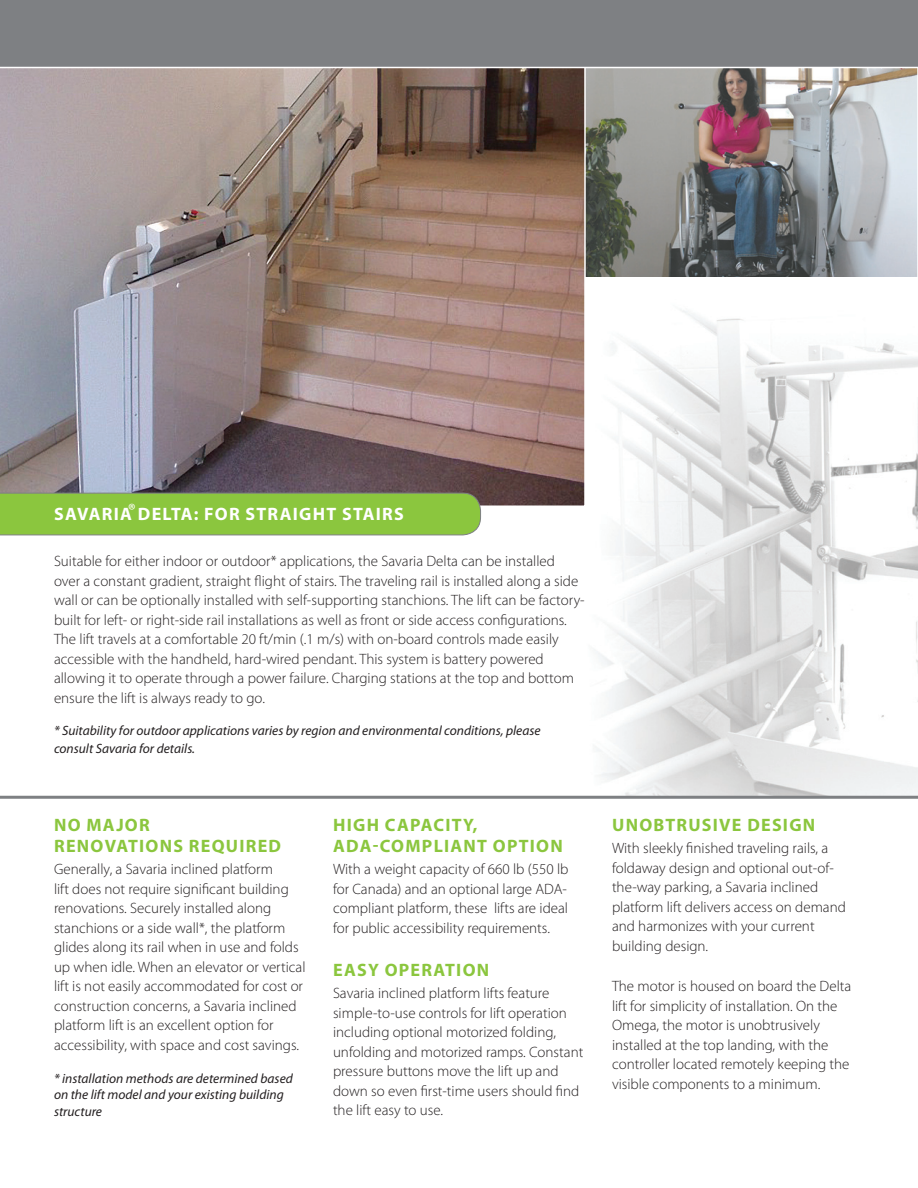
<style>
.page{position:relative;width:918px;height:1188px;background:#fff}
.page>*{position:absolute;margin:0;border:0;box-sizing:border-box;transform-origin:0 0}
.t1{font:700 18px/21px "Myriad Pro";letter-spacing:.07em;color:#8bc63e}
.t2{font:700 18px "Myriad Pro";letter-spacing:.07em;color:#fff}
.t3{font:18px "Myriad Pro";color:#fff}
.t4{font:300 15px/19.5px "Myriad Pro";color:#231f20}
.t5{font:italic 13.5px/16.5px "Myriad Pro";color:#231f20}
</style>
<div class="page">
<div style="left:0;top:0;width:918px;height:68px;background:#7e8083"></div>
<img style="left:0;top:68px;width:476px;height:425px">
<img style="left:586px;top:68px;width:331px;height:209px">
<hr style="left:0;top:67px;width:918px;height:1px;background:#fff">
<svg style="left:476px;top:66px;width:110px;height:440px;background:#8c6d62"></svg>
<div style="left:0;top:493px;width:481px;height:42px;background:#8bc63e"></div>
<hr style="left:585px;top:283px;width:333px;height:1px;background:#fff">
<img style="left:586px;top:309px;width:332px;height:487px">
<hr style="left:0;top:796px;width:918px;height:3px;background:#7e8083">
<p class="t3" style="left:128px;top:499px;width:9px">®</p>
<p class="t2" style="left:54px;top:502px;width:351px">SAVARIA DELTA: FOR STRAIGHT STAIRS</p>
<p class="t4" style="left:54px;top:551px;width:532px">Suitable for either indoor or outdoor* applications, the Savaria Delta can be installed over a constant gradient, straight flight of stairs. The traveling rail is installed along a side wall or can be optionally installed with self-supporting stanchions. The lift can be factory&shy;built for left- or right-side rail installations as well as front or side access configurations.<br>The lift travels at a comfortable 20 ft/min (.1 m/s) with on-board controls made easily accessible with the handheld, hard-wired pendant. This system is battery powered allowing it to operate through a power failure. Charging stations at the top and bottom ensure the lift is always ready to go.</p>
<p class="t5" style="left:54px;top:721px;width:488px;line-height:18px">* Suitability for outdoor applications varies by region and environmental conditions, please consult Savaria for details.</p>
<p class="t1" style="left:54px;top:814px;width:228px">NO MAJOR<br>RENOVATIONS REQUIRED</p>
<p class="t4" style="left:54px;top:859px;width:253px">Generally, a Savaria inclined platform<br>lift does not require significant building renovations. Securely installed along stanchions or a side wall*, the platform glides along its rail when in use and folds up when idle. When an elevator or vertical lift is not easily accommodated for cost or construction concerns, a Savaria inclined platform lift is an excellent option for accessibility, with space and cost savings.</p>
<p class="t5" style="left:54px;top:1070px;width:240px">* installation methods are determined based on the lift model and your existing building structure</p>
<p class="t1" style="left:333px;top:814px;width:146px">HIGH CAPACITY,<br>ADA</p>
<p class="t1" style="left:373px;top:835px;width:192px">-COMPLIANT OPTION</p>
<p class="t4" style="left:333px;top:859px;width:237px;text-align:justify">With a weight capacity of 660 lb (550 lb for Canada) and an optional large ADA&shy;compliant platform, these lifts are ideal for public accessibility requirements.</p>
<p class="t1" style="left:333px;top:959px;width:158px">EASY OPERATION</p>
<p class="t4" style="left:333px;top:983px;width:252px">Savaria inclined platform lifts feature simple-to-use controls for lift operation including optional motorized folding, unfolding and motorized ramps. Constant pressure buttons move the lift up and down so even first-time users should find the lift easy to use.</p>
<p class="t1" style="left:612px;top:814px;width:205px">UNOBTRUSIVE DESIGN</p>
<p class="t4" style="left:612px;top:838px;width:235px">With sleekly finished traveling rails, a foldaway design and optional out-of&shy;the-way parking, a Savaria inclined platform lift delivers access on demand and harmonizes with your current building design.</p>
<p class="t4" style="left:612px;top:976px;width:241px">The motor is housed on board the Delta lift for simplicity of installation. On the Omega, the motor is unobtrusively installed at the top landing, with the controller located remotely keeping the visible components to a minimum.</p>
</div>
